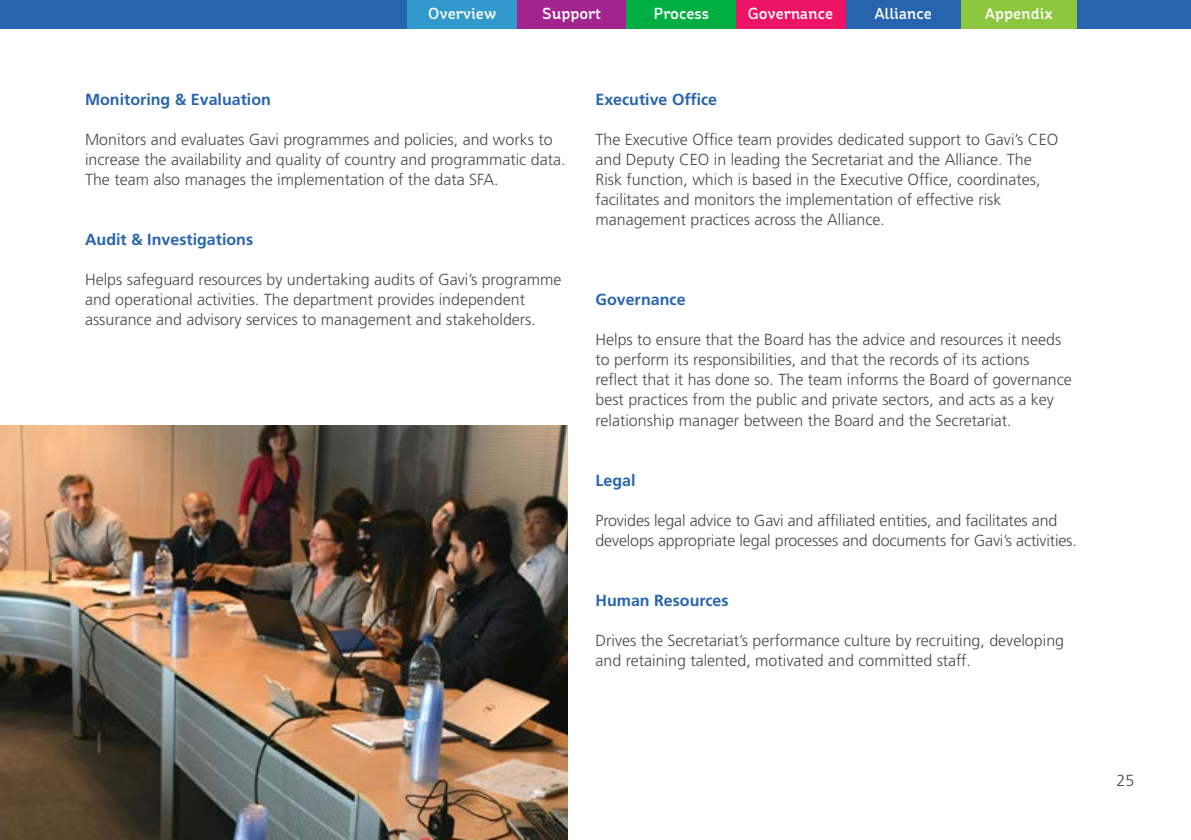
<style>
.page{position:relative;width:1191px;height:840px;background:#fff}
.page>*{position:absolute;margin:0;border:0;box-sizing:border-box;transform-origin:0 0}
.t1{font:300 16px/20px "Frutiger LT Std";color:#4a4a49}
.t2{font:700 16px "Frutiger LT Std";color:#2764ae}
.t3{font:500 16px "St Ryde";color:#fff}
</style>
<div class="page">
<div style="left:0;top:0;width:1191px;height:28px;background:#2764ae"></div>
<img style="left:0;top:425px;width:567px;height:414px">
<div style="left:517px;top:0;width:109px;height:28px;background:#a2248e"></div>
<div style="left:407px;top:0;width:110px;height:28px;background:#3299cc"></div>
<div style="left:626px;top:0;width:110px;height:28px;background:#00ae42"></div>
<div style="left:961px;top:0;width:115px;height:28px;background:#8dc63f"></div>
<div style="left:736px;top:0;width:109px;height:28px;background:#ed1465"></div>
<p class="t3" style="left:428px;top:4px;width:70px">Overview</p>
<p class="t3" style="left:542px;top:4px;width:61px">Support</p>
<p class="t3" style="left:653px;top:4px;width:57px">Process</p>
<p class="t3" style="left:748px;top:4px;width:87px">Governance</p>
<p class="t3" style="left:874px;top:4px;width:59px">Alliance</p>
<p class="t3" style="left:985px;top:4px;width:70px">Appendix</p>
<p class="t2" style="left:85px;top:90px;width:187px">Monitoring &amp; Evaluation</p>
<p class="t1" style="left:85px;top:130px;width:482px">Monitors and evaluates Gavi programmes and policies, and works to increase the availability and quality of country and programmatic data.<br>The team also manages the implementation of the data SFA.</p>
<p class="t2" style="left:85px;top:230px;width:170px">Audit &amp; Investigations</p>
<p class="t1" style="left:85px;top:270px;width:478px">Helps safeguard resources by undertaking audits of Gavi’s programme and operational activities. The department provides independent assurance and advisory services to management and stakeholders.</p>
<p class="t2" style="left:595px;top:90px;width:123px">Executive Office</p>
<p class="t1" style="left:595px;top:130px;width:464px">The Executive Office team provides dedicated support to Gavi’s CEO and Deputy CEO in leading the Secretariat and the Alliance. The Risk function, which is based in the Executive Office, coordinates, facilitates and monitors the implementation of effective risk management practices across the Alliance.</p>
<p class="t2" style="left:595px;top:290px;width:92px">Governance</p>
<p class="t1" style="left:595px;top:330px;width:478px">Helps to ensure that the Board has the advice and resources it needs to perform its responsibilities, and that the records of its actions reflect that it has done so. The team informs the Board of governance best practices from the public and private sectors, and acts as a key relationship manager between the Board and the Secretariat.</p>
<p class="t2" style="left:595px;top:470px;width:42px">Legal</p>
<p class="t1" style="left:595px;top:510px;width:483px">Provides legal advice to Gavi and affiliated entities, and facilitates and develops appropriate legal processes and documents for Gavi’s activities.</p>
<p class="t2" style="left:595px;top:590px;width:135px">Human Resources</p>
<p class="t1" style="left:595px;top:630px;width:470px">Drives the Secretariat’s performance culture by recruiting, developing and retaining talented, motivated and committed staff.</p>
<p class="t1" style="left:1116px;top:770px;width:19px">25</p>
</div>
